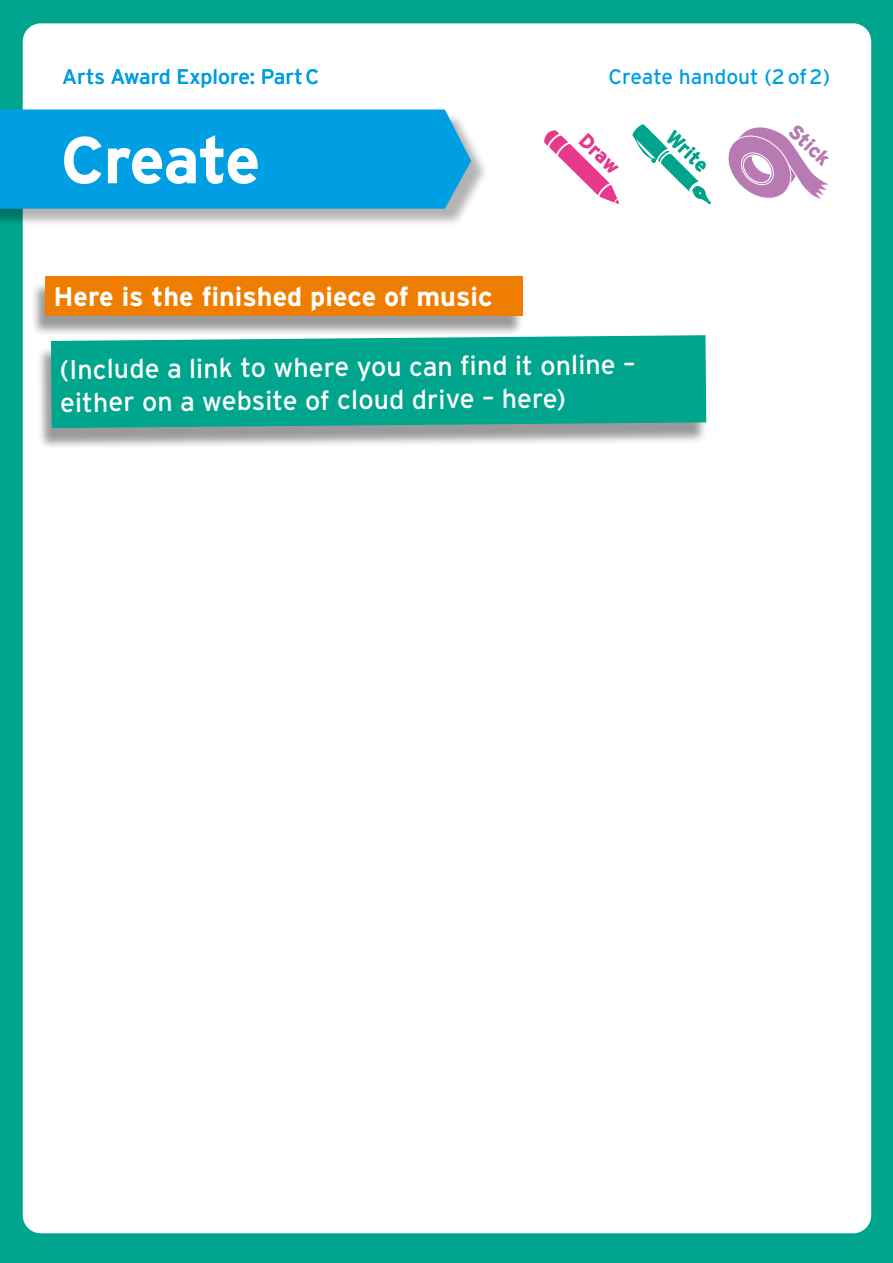
<style>
.page{position:relative;width:893px;height:1263px;background:#00a58d}
.page>*{position:absolute;margin:0;border:0;box-sizing:border-box;transform-origin:0 0}
.t1{font:700 66px "Interstate";letter-spacing:-.025em;color:#fff}
.H1_no_bar{font:27px/32.8px "Interstate";color:#fff}
.H1_no_bar-2{font:700 27px "Interstate";color:#fff}
.t2{font:21px "Interstate";color:#009fe3}
.t3{font:700 19.8px "Interstate";color:#00a48d}
.t4{font:700 19.8px "Interstate";color:#b77ab3}
.t5{font:700 19.8px "Interstate";color:#e8388a}
</style>
<div class="page">
<div style="left:23px;top:23px;width:848px;height:1210px;background:#fff;border-radius:18px"></div>
<div style="left:0;top:112px;width:489px;height:115px;background:#000;opacity:.3"></div>
<div style="left:0;top:109px;width:471px;height:100px;background:#009fe3"></div>
<svg style="left:543px;top:129px;width:76px;height:75px"></svg>
<svg style="left:728px;top:127px;width:100px;height:72px"></svg>
<svg style="left:632px;top:124px;width:79px;height:80px"></svg>
<div style="left:30px;top:281px;width:494px;height:56px;background:#000;opacity:.4"></div>
<div style="left:45px;top:276px;width:478px;height:39px;background:#ef7d00"></div>
<div style="left:37px;top:341px;width:671px;height:109px;background:#000;opacity:.4"></div>
<svg style="left:51px;top:335px;width:655px;height:93px;background:#0da791"></svg>
<p class="t2" style="left:62px;top:65px;width:259px">Arts Award Explore: PartC</p>
<p class="t2" style="left:608px;top:64px;width:223px">Create handout (2of2)</p>
<h1 class="t1" style="left:61px;top:123px;width:201px">Create</h1>
<p class="H1_no_bar-2" style="left:53px;top:282px;width:441px">Here is the finished piece of music</p>
<p class="t5" style="left:590px;top:129px;width:49px;rotate:44deg">Draw</p>
<p class="t3" style="left:677px;top:126px;width:52px;rotate:44deg">Write</p>
<p class="t4" style="left:800px;top:120px;width:50px;rotate:44deg">Stick</p>
<p class="H1_no_bar" style="left:59px;top:355px;width:577px;rotate:-1deg">(Include a link to where you can fi nd it online – either on a website of cloud drive – here)</p>
</div>
